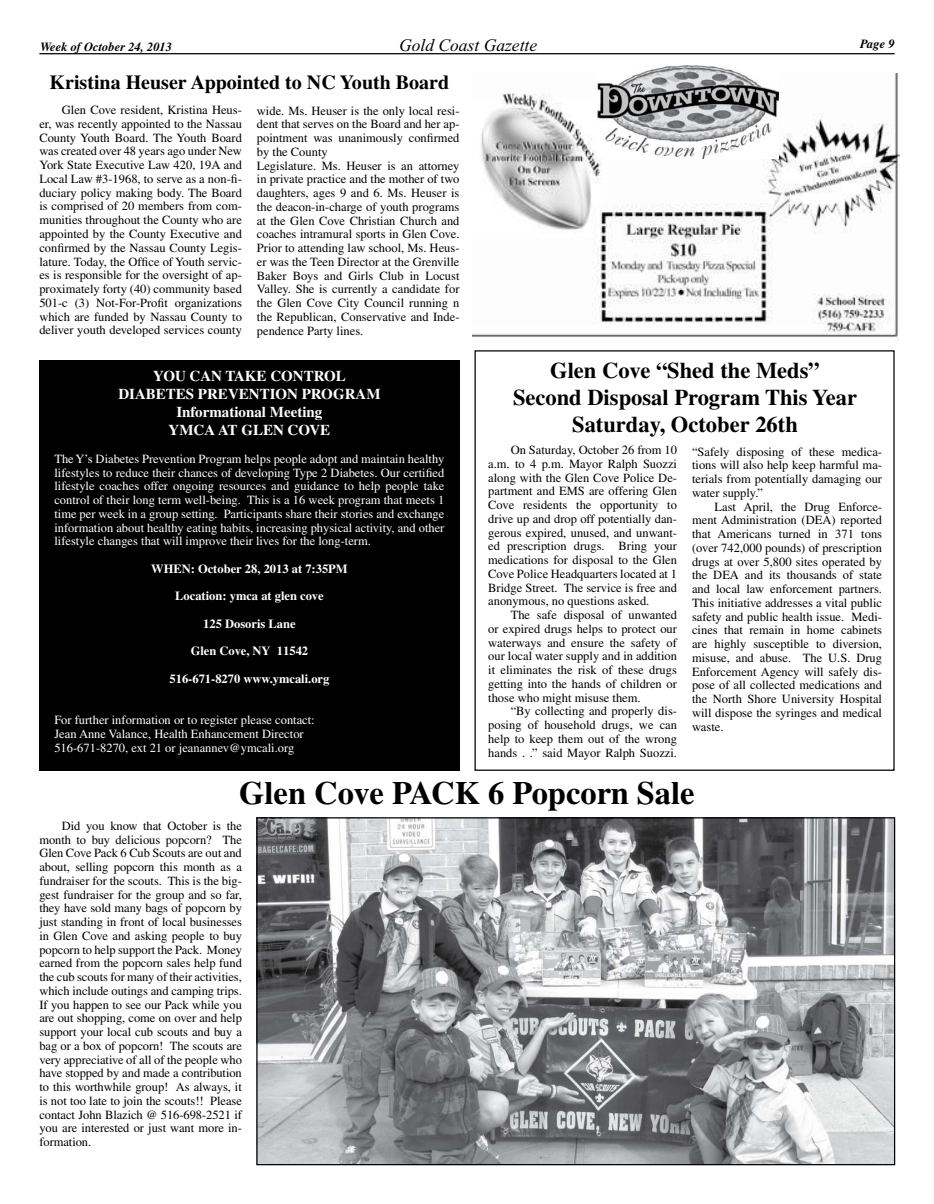
<style>
.page{position:relative;width:934px;height:1204px;background:#fff}
.page>*{position:absolute;margin:0;border:0;box-sizing:border-box;transform-origin:0 0}
.t1{font:700 32.5px "Times";color:#000}
.t2{font:700 22.5px/27px "Times";color:#000;text-align:center}
.t3{font:700 20px "Times";color:#000}
.t4{font:italic 17.5px "Times New Roman";color:#000}
.t5{font:700 15px/18px "Times";color:#fff;text-align:center}
.t6{font:12.5px/13.8px "Times";color:#000;text-align:justify}
.t7{font:12.5px/13.8px "Times";color:#fff;text-align:justify}
.t8{font:700 12.5px "Times";color:#fff}
.t9{font:italic 700 12.5px "Times";color:#000}
</style>
<div class="page">
<hr style="left:39px;top:53px;width:855px;height:1px;background:#000">
<div style="left:39px;top:361px;width:420px;height:410px;background:#000"></div>
<img style="left:258px;top:819px;width:635px;height:344px">
<img style="left:472px;top:73px;width:427px;height:268px">
<img style="left:597px;top:65px;width:181px;height:93px">
<p class="t9" style="left:40px;top:42px;width:133px">Week of October 24, 2013</p>
<h3 class="t4" style="left:399px;top:39px;width:140px">Gold Coast Gazette</h3>
<p class="t9" style="left:860px;top:39px;width:36px">Page 9</p>
<h3 class="t3" style="left:50px;top:74px;width:401px">Kristina Heuser Appointed to NC Youth Board</h3>
<p class="t6" style="left:257px;top:105px;width:204px;text-align:left">wide. Ms. Heuser is the only local resi&shy;dent that serves on the Board and her ap&shy;pointment was unanimously confirmed by the County<br>Legislature. Ms. Heuser is an attorney in private practice and the mother of two daughters, ages 9 and 6. Ms. Heuser is the deacon-in-charge of youth programs at the Glen Cove Christian Church and coaches intramural sports in Glen Cove.<br>Prior to attending law school, Ms. Heus&shy;er was the Teen Director at the Grenville Baker Boys and Girls Club in Locust Valley. She is currently a candidate for the Glen Cove City Council running n the Republican, Conservative and Inde&shy;pendence Party lines.</p>
<p class="t6" style="left:39px;top:104px;width:204px;text-indent:22px">Glen Cove resident, Kristina Heus&shy;er, was recently appointed to the Nassau County Youth Board. The Youth Board was created over 48 years ago under New York State Executive Law 420, 19A and Local Law #3-1968, to serve as a non-fi&shy;duciary policy making body. The Board is comprised of 20 members from com&shy;munities throughout the County who are appointed by the County Executive and confirmed by the Nassau County Legis&shy;lature. Today, the Office of Youth servic&shy;es is responsible for the oversight of ap&shy;proximately forty (40) community based 501-c (3) Not-For-Profit organizations which are funded by Nassau County to deliver youth developed services county</p>
<p class="t5" style="left:118px;top:368px;width:264px">YOU CAN TAKE CONTROL<br>DIABETES PREVENTION PROGRAM<br>Informational Meeting<br>YMCA AT GLEN COVE</p>
<p class="t7" style="left:54px;top:453px;width:392px">The Y’s Diabetes Prevention Program helps people adopt and maintain healthy lifestyles to reduce their chances of developing Type 2 Diabetes. Our certified lifestyle coaches offer ongoing resources and guidance to help people take control of their long term well-being. This is a 16 week program that meets 1 time per week in a group setting. Participants share their stories and exchange information about healthy eating habits, increasing physical activity, and other lifestyle changes that will improve their lives for the long-term.</p>
<p class="t8" style="left:151px;top:563px;width:198px">WHEN: October 28, 2013 at 7:35PM</p>
<p class="t8" style="left:175px;top:591px;width:150px">Location: ymca at glen cove</p>
<p class="t8" style="left:203px;top:618px;width:94px">125 Dosoris Lane</p>
<p class="t8" style="left:191px;top:646px;width:119px">Glen Cove, NY 11542</p>
<p class="t8" style="left:169px;top:673px;width:161px">516-671-8270 www.ymcali.org</p>
<p class="t7" style="left:54px;top:714px;width:262px;text-align:left">For further information or to register please contact:<br>Jean Anne Valance, Health Enhancement Director<br>516-671-8270, ext 21 or jeanannev@ymcali.org</p>
<h2 class="t2" style="left:513px;top:359px;width:345px">Glen Cove “Shed the Meds”<br>Second Disposal Program This Year<br>Saturday, October 26th</h2>
<p class="t6" style="left:692px;top:445px;width:191px">“Safely disposing of these medica&shy;tions will also help keep harmful ma&shy;terials from potentially damaging our water supply.”</p>
<p class="t6" style="left:692px;top:500px;width:192px;text-indent:22px">Last April, the Drug Enforce&shy;ment Administration (DEA) reported that Americans turned in 371 tons (over 742,000 pounds) of prescription drugs at over 5,800 sites operated by the DEA and its thousands of state and local law enforcement partners.<br>This initiative addresses a vital public safety and public health issue. Medi&shy;cines that remain in home cabinets are highly susceptible to diversion, misuse, and abuse. The U.S. Drug Enforcement Agency will safely dis&shy;pose of all collected medications and the North Shore University Hospital will dispose the syringes and medical waste.</p>
<p class="t6" style="left:488px;top:444px;width:190px;text-indent:22px">On Saturday, October 26 from 10 a.m. to 4 p.m. Mayor Ralph Suozzi along with the Glen Cove Police De&shy;partment and EMS are offering Glen Cove residents the opportunity to drive up and drop off potentially dan&shy;gerous expired, unused, and unwant&shy;ed prescription drugs. Bring your medications for disposal to the Glen Cove Police Headquarters located at 1<br>Bridge Street. The service is free and anonymous, no questions asked.</p>
<p class="t6" style="left:488px;top:609px;width:190px;text-indent:22px">The safe disposal of unwanted or expired drugs helps to protect our waterways and ensure the safety of our local water supply and in addition it eliminates the risk of these drugs getting into the hands of children or those who might misuse them.</p>
<p class="t6" style="left:488px;top:705px;width:190px;text-indent:22px">“By collecting and properly dis&shy;posing of household drugs, we can help to keep them out of the wrong hands . .” said Mayor Ralph Suozzi.</p>
<h1 class="t1" style="left:239px;top:779px;width:457px">Glen Cove PACK 6 Popcorn Sale</h1>
<p class="t6" style="left:39px;top:820px;width:204px;text-indent:22px">Did you know that October is the month to buy delicious popcorn? The Glen Cove Pack 6 Cub Scouts are out and about, selling popcorn this month as a fundraiser for the scouts. This is the big&shy;gest fundraiser for the group and so far, they have sold many bags of popcorn by just standing in front of local businesses in Glen Cove and asking people to buy popcorn to help support the Pack. Money earned from the popcorn sales help fund the cub scouts for many of their activities, which include outings and camping trips.<br>If you happen to see our Pack while you are out shopping, come on over and help support your local cub scouts and buy a bag or a box of popcorn! The scouts are very appreciative of all of the people who have stopped by and made a contribution to this worthwhile group! As always, it is not too late to join the scouts!! Please contact John Blazich @ 516-698-2521 if you are interested or just want more in&shy;formation.</p>
</div>
